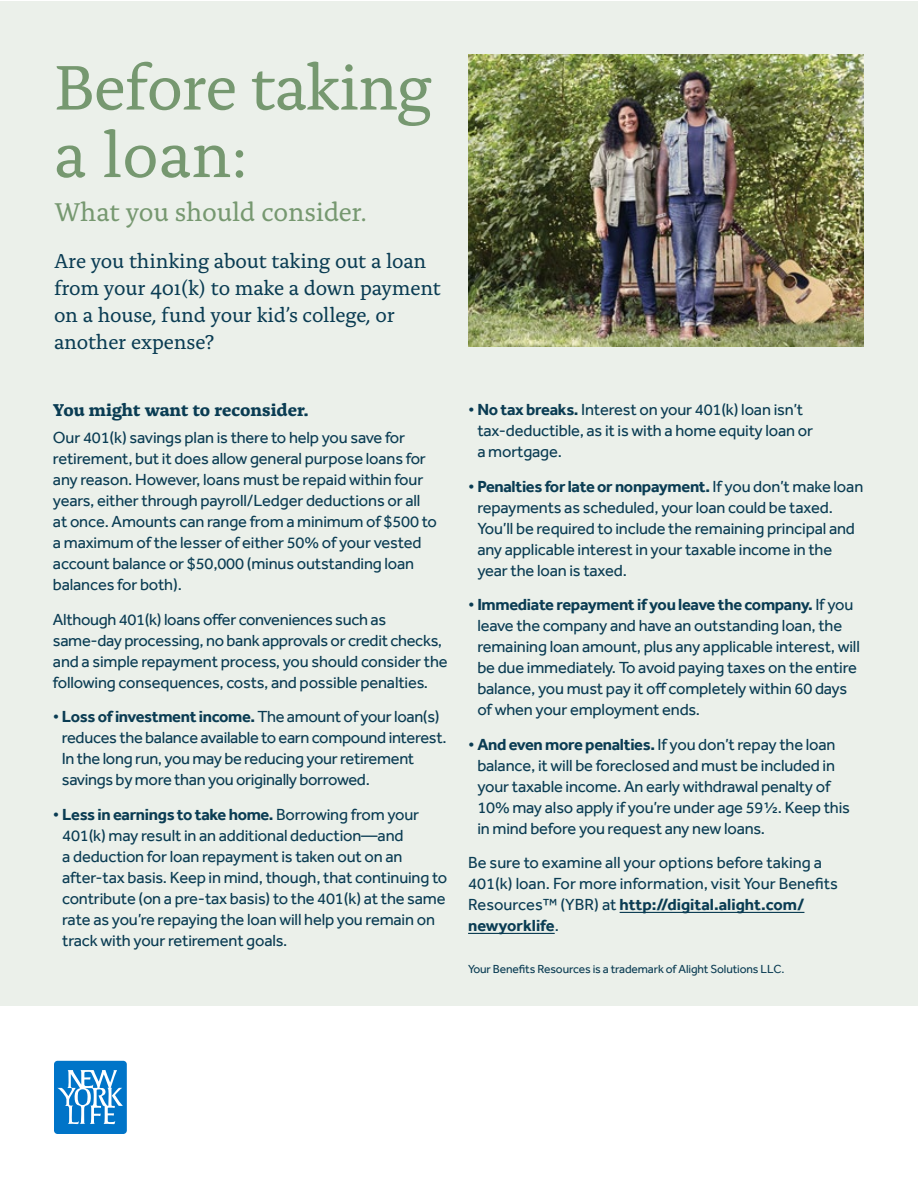
<style>
.page{position:relative;width:918px;height:1188px;background:#fff}
.page>*{position:absolute;margin:0;border:0;box-sizing:border-box;transform-origin:0 0}
.Headline{font:66px/67.5px "Alda OT";letter-spacing:-.02em;color:#769870}
.Intro_P{font:27px "Alda OT";letter-spacing:-.01em;color:#769870}
.Small_into_P{font:21px/27px "Alda OT";letter-spacing:-.01em;color:#0a3c53}
.t1{font:700 18px "Alda OT";color:#0a3c53}
.Body_and_Callout_11{font:16.5px/21px "Effra";letter-spacing:-.01em;color:#0a3c53}
.Footnote{font:12px "Effra";letter-spacing:-.01em;color:#0a3c53}
.s1{font-weight:700}
</style>
<div class="page">
<div style="left:1px;top:1px;width:917px;height:1005px;background:#ebf0ea"></div>
<img style="left:468px;top:54px;width:396px;height:293px">
<div style="left:54px;top:1061px;width:73px;height:73px;background:#0074c8;border-radius:4px"></div>
<svg style="left:57px;top:1070px;width:66px;height:54px"></svg>
<hr style="left:620px;top:912px;width:184px;height:1px;background:#0a3c53">
<hr style="left:468px;top:933px;width:87px;height:1px;background:#0a3c53">
<p class="Headline" style="left:54px;top:59px;width:380px">Before taking a loan:</p>
<p class="Intro_P" style="left:54px;top:200px;width:315px">What you should consider.</p>
<p class="Small_into_P" style="left:54px;top:249px;width:389px">Are you thinking about taking out a loan from your 401(k) to make a down payment on a house, fund your kid’s college, or another expense?</p>
<h2 class="t1" style="left:53px;top:402px;width:257px">You might want to reconsider.</h2>
<p class="Body_and_Callout_11" style="left:53px;top:427px;width:385px">Our 401(k) savings plan is there to help you save for retirement, but it does allow general purpose loans for any reason. However, loans must be repaid within four years, either through payroll/Ledger deductions or all at once. Amounts can range from a minimum of $500 to a maximum of the lesser of either 50% of your vested account balance or $50,000 (minus outstanding loan balances for both).</p>
<p class="Body_and_Callout_11" style="left:53px;top:609px;width:396px">Although 401(k) loans offer conveniences such as same-day processing, no bank approvals or credit checks, and a simple repayment process, you should consider the following consequences, costs, and possible penalties.</p>
<p class="Body_and_Callout_11" style="left:62px;top:706px;width:386px;text-indent:-9px">• <span class="s1">Loss of investment income.</span> The amount of your loan(s) reduces the balance available to earn compound interest.<br>In the long run, you may be reducing your retirement savings by more than you originally borrowed.</p>
<p class="Body_and_Callout_11" style="left:62px;top:804px;width:387px;text-indent:-9px">• <span class="s1">Less in earnings to take home.</span> Borrowing from your 401(k) may result in an additional deduction—and<br>a deduction for loan repayment is taken out on an after-tax basis. Keep in mind, though, that continuing to contribute (on a pre-tax basis) to the 401(k) at the same rate as you’re repaying the loan will help you remain on track with your retirement goals.</p>
<p class="Body_and_Callout_11" style="left:477px;top:399px;width:337px;text-indent:-9px">• <span class="s1">No tax breaks.</span> Interest on your 401(k) loan isn’t tax-deductible, as it is with a home equity loan or a mortgage.</p>
<p class="Body_and_Callout_11" style="left:477px;top:475px;width:387px;text-indent:-9px">• <span class="s1">Penalties for late or nonpayment.</span> If you don’t make loan repayments as scheduled, your loan could be taxed.<br>You’ll be required to include the remaining principal and any applicable interest in your taxable income in the year the loan is taxed.</p>
<p class="Body_and_Callout_11" style="left:477px;top:594px;width:384px;text-indent:-9px">• <span class="s1">Immediate repayment if you leave the company.</span> If you leave the company and have an outstanding loan, the remaining loan amount, plus any applicable interest, will be due immediately. To avoid paying taxes on the entire balance, you must pay it off completely within 60 days of when your employment ends.</p>
<p class="Body_and_Callout_11" style="left:477px;top:733px;width:374px;text-indent:-9px">• <span class="s1">And even more penalties.</span> If you don’t repay the loan balance, it will be foreclosed and must be included in your taxable income. An early withdrawal penalty of 10% may also apply if you’re under age 59½. Keep this in mind before you request any new loans.</p>
<p class="Body_and_Callout_11" style="left:468px;top:852px;width:372px">Be sure to examine all your options before taking a 401(k) loan. For more information, visit Your Benefits Resources™ (YBR) at <span class="s1">http://digital.alight.com/ newyorklife</span>.</p>
<p class="Footnote" style="left:468px;top:962px;width:318px">Your Benefits Resources is a trademark of Alight Solutions LLC.</p>
</div>
